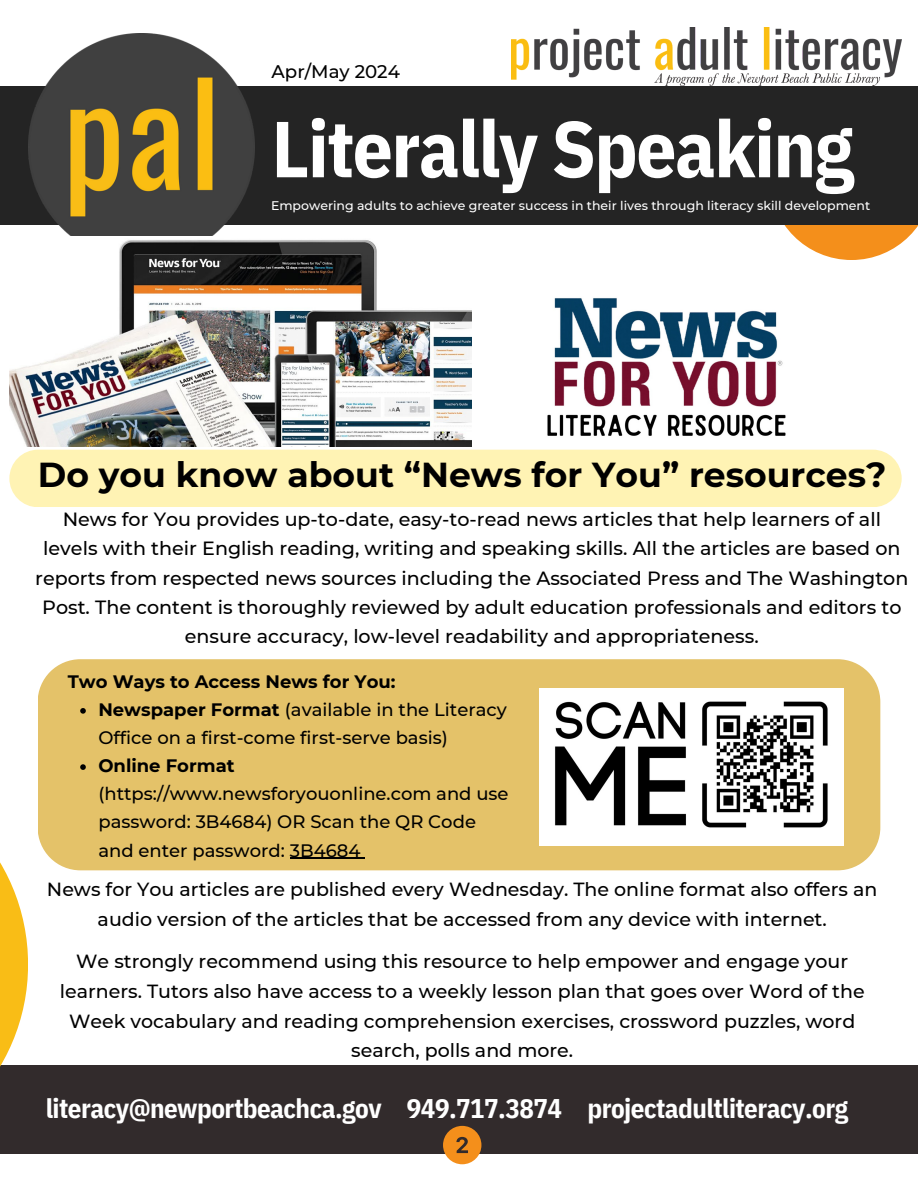
<style>
.page{position:relative;width:918px;height:1188px;background:#fff}
.page>*{position:absolute;margin:0;border:0;box-sizing:border-box;transform-origin:0 0}
.t1{font:700 79.2px "IBM Plex Sans Cond";letter-spacing:-.02em;color:#fff}
.t2{font:700 34.65px "Montserrat";color:#000}
.t3{font:700 27px "IBM Plex Sans Cond";letter-spacing:-.02em;color:#fff}
.t4{font:500 19.05px/29.2px "Montserrat";color:#000;text-align:center}
.t5{font:500 18.3px "Montserrat";color:#000}
.t6{font:500 18px/28.2px "Montserrat";color:#000}
.t7{font:700 18px "Montserrat";color:#000}
.t8{font:500 12.45px "Montserrat";color:#fff}
.s1{font-weight:700}
</style>
<div class="page">
<img style="left:507px;top:298px;width:319px;height:152px">
<svg style="left:784px;top:225px;width:134px;height:35px"></svg>
<div style="left:0;top:86px;width:918px;height:139px;background:#242424"></div>
<img style="left:28px;top:34px;width:226px;height:202px">
<img style="left:512px;top:27px;width:390px;height:59px">
<div style="left:0;top:1065px;width:918px;height:89px;background:#322b2c"></div>
<img style="left:9px;top:240px;width:463px;height:207px">
<div style="left:38px;top:659px;width:842px;height:211px;background:#e4c269"></div>
<img style="left:539px;top:688px;width:304px;height:158px">
<svg style="left:443px;top:1126px;width:38px;height:38px"></svg>
<div style="left:9px;top:450px;width:893px;height:57px;background:#fff3b4;border-radius:29px"></div>
<svg style="left:80px;top:708px;width:6px;height:6px"></svg>
<svg style="left:80px;top:764px;width:6px;height:6px"></svg>
<hr style="left:290px;top:858px;width:71px;height:1px;background:#000">
<svg style="left:0;top:862px;width:28px;height:205px;fill:#f9bd16"></svg>
<h2 class="t5" style="left:272px;top:61px;width:130px">Apr/May 2024</h2>
<h2 class="t1" style="left:272px;top:96px;width:584px">Literally Speaking</h2>
<h4 class="t8" style="left:271px;top:197px;width:601px">Empowering adults to achieve greater success in their lives through literacy skill development</h4>
<p class="t2" style="left:38px;top:454px;width:850px">Do you know about “News for You” resources?</p>
<p class="t4" style="left:35px;top:505px;width:875px">News for You provides up-to-date, easy-to-read news articles that help learners of all levels with their English reading, writing and speaking skills. All the articles are based on reports from respected news sources including the Associated Press and The Washington Post. The content is thoroughly reviewed by adult education professionals and editors to ensure accuracy, low-level readability and appropriateness.</p>
<p class="t7" style="left:68px;top:670px;width:329px">Two Ways to Access News for You:</p>
<h4 class="t6" style="left:98px;top:695px;width:410px"><span class="s1">Newspaper Format</span> (available in the Literacy<br>Office on a first-come first-serve basis)</h4>
<h4 class="t6" style="left:98px;top:752px;width:412px"><span class="s1">Online Format </span>(https://www.newsforyouonline.com and use password: 3B4684) OR Scan the QR Code and enter password: 3B4684</h4>
<p class="t4" style="left:47px;top:874px;width:832px;line-height:29.7px">News for You articles are published every Wednesday. The online format also offers an audio version of the articles that be accessed from any device with internet.</p>
<p class="t4" style="left:60px;top:947px;width:806px;line-height:29.7px">We strongly recommend using this resource to help empower and engage your learners. Tutors also have access to a weekly lesson plan that goes over Word of the Week vocabulary and reading comprehension exercises, crossword puzzles, word search, polls and more.</p>
<h4 class="t3" style="left:46px;top:1090px;width:804px">literacy@newportbeachca.gov 949.717.3874 projectadultliteracy.org</h4>
</div>
